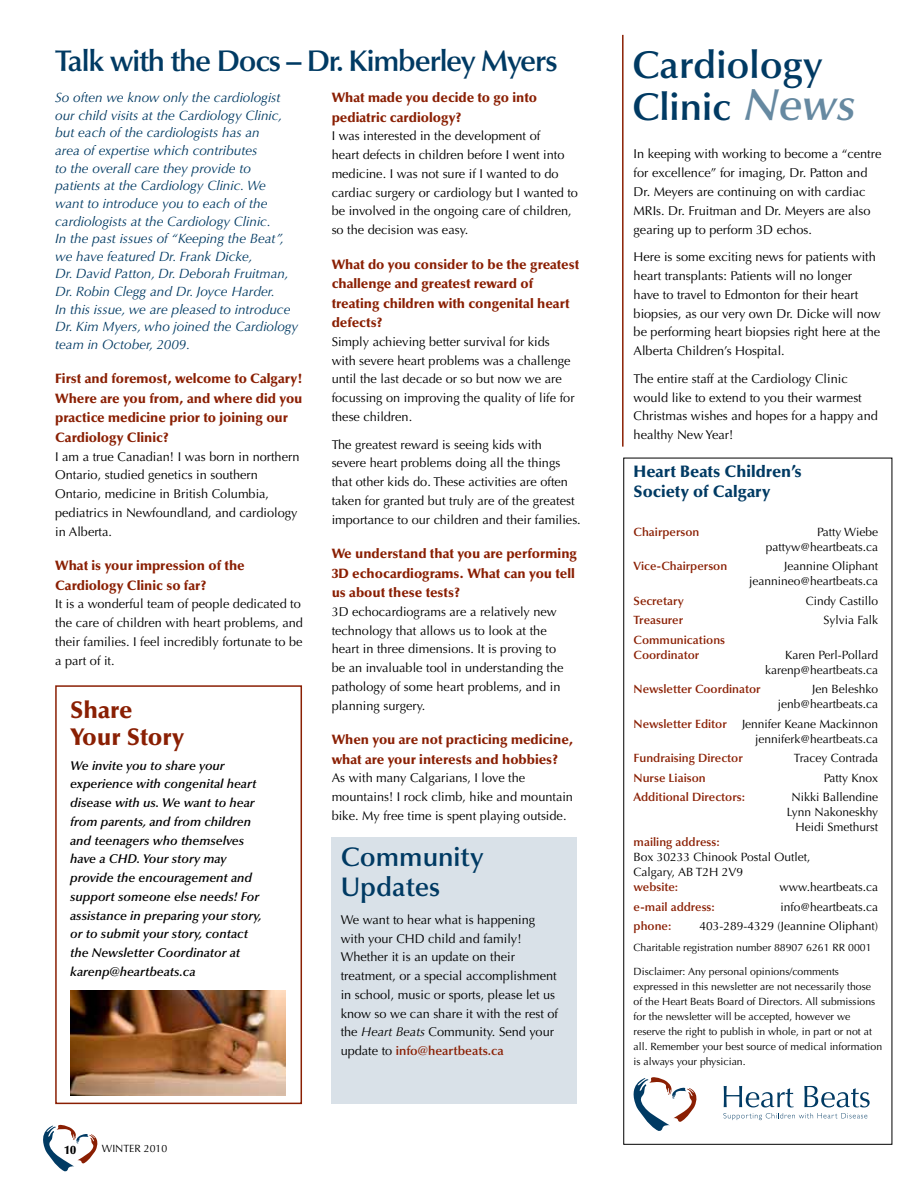
<style>
.page{position:relative;width:918px;height:1188px;background:#fff}
.page>*{position:absolute;margin:0;border:0;box-sizing:border-box;transform-origin:0 0}
.t1{font:600 39px/42px "Optima LT Std";color:#003a63}
.t2{font:600 30px "Optima LT Std";letter-spacing:-.04em;color:#003a63}
.t3{font:600 27px/30px "Optima LT Std";color:#003a63}
.t4{font:900 24px/27px "Optima LT Std";color:#8a1f03}
.t5{font:900 16.5px/19.5px "Optima LT Std";color:#003a63}
.t6{font:italic 13.5px/17.7px "Optima LT Std";color:#003a63}
.t7{font:900 13.5px/19.5px "Optima LT Std";color:#8a1f03}
.t8{font:12.75px/18.8px "Optima LT Std";color:#000}
.t9{font:italic 600 12.75px/18.8px "Optima LT Std";color:#000}
.t10{font:12px/15px "Optima LT Std";color:#000;text-align:right}
.t11{font:600 12px/15px "Optima LT Std";color:#8a1f03}
.t12{font:900 12px "Optima LT Std";color:#000}
.t13{font:10.5px/15px "Optima LT Std";color:#000}
.s1{font-style:italic}
.s2{font-weight:600;color:#8a1f03}
.s3{font-style:italic;font-size:45px;color:#6689a1}
</style>
<div class="page">
<svg style="left:43px;top:1124px;width:55px;height:48px"></svg>
<svg style="left:633px;top:1077px;width:64px;height:54px"></svg>
<svg style="left:724px;top:1086px;width:70px;height:21px"></svg>
<svg style="left:804px;top:1086px;width:66px;height:21px"></svg>
<svg style="left:723px;top:1113px;width:144px;height:7px"></svg>
<div style="left:332px;top:837px;width:245px;height:267px;background:#d9e1e8"></div>
<hr style="left:622px;top:35px;width:2px;height:412px;background:#8a1f03">
<div style="left:55px;top:685px;width:247px;height:419px;border:2px solid #8a1f03"></div>
<img style="left:70px;top:991px;width:215px;height:104px">
<h2 class="t2" style="left:55px;top:44px;width:504px">Talk with the Docs – Dr. Kimberley Myers</h2>
<p class="t6" style="left:55px;top:89px;width:245px">So often we know only the cardiologist our child visits at the Cardiology Clinic, but each of the cardiologists has an<br>area of expertise which contributes<br>to the overall care they provide to patients at the Cardiology Clinic. We<br>want to introduce you to each of the cardiologists at the Cardiology Clinic.<br>In the past issues of “Keeping the Beat”, we have featured Dr. Frank Dicke,<br>Dr. David Patton, Dr. Deborah Fruitman, Dr. Robin Clegg and Dr. Joyce Harder.<br>In this issue, we are pleased to introduce Dr. Kim Myers, who joined the Cardiology team in October, 2009.</p>
<p class="t7" style="left:55px;top:369px;width:250px">First and foremost, welcome to Calgary!<br>Where are you from, and where did you practice medicine prior to joining our Cardiology Clinic?</p>
<p class="t8" style="left:55px;top:447px;width:246px">I am a true Canadian! I was born in northern Ontario, studied genetics in southern Ontario, medicine in British Columbia, pediatrics in Newfoundland, and cardiology in Alberta.</p>
<p class="t7" style="left:55px;top:556px;width:191px">What is your impression of the<br>Cardiology Clinic so far?</p>
<p class="t8" style="left:55px;top:595px;width:249px">It is a wonderful team of people dedicated to the care of children with heart problems, and their families. I feel incredibly fortunate to be a part of it.</p>
<h3 class="t4" style="left:70px;top:697px;width:116px">Share<br>Your Story</h3>
<p class="t9" style="left:70px;top:756px;width:193px">We invite you to share your experience with congenital heart disease with us. We want to hear from parents, and from children and teenagers who themselves have a CHD. Your story may provide the encouragement and support someone else needs! For assistance in preparing your story, or to submit your story, contact the Newsletter Coordinator at karenp@heartbeats.ca</p>
<p class="t7" style="left:332px;top:88px;width:207px">What made you decide to go into pediatric cardiology?</p>
<p class="t8" style="left:332px;top:127px;width:248px">I was interested in the development of<br>heart defects in children before I went into medicine. I was not sure if I wanted to do cardiac surgery or cardiology but I wanted to be involved in the ongoing care of children, so the decision was easy.</p>
<p class="t7" style="left:332px;top:254px;width:249px">What do you consider to be the greatest challenge and greatest reward of treating children with congenital heart defects?</p>
<p class="t8" style="left:332px;top:332px;width:244px">Simply achieving better survival for kids with severe heart problems was a challenge until the last decade or so but now we are focussing on improving the quality of life for these children.</p>
<p class="t8" style="left:332px;top:435px;width:249px">The greatest reward is seeing kids with severe heart problems doing all the things that other kids do. These activities are often taken for granted but truly are of the greatest importance to our children and their families.</p>
<p class="t7" style="left:332px;top:544px;width:247px">We understand that you are performing<br>3D echocardiograms. What can you tell us about these tests?</p>
<p class="t8" style="left:332px;top:602px;width:233px">3D echocardiograms are a relatively new technology that allows us to look at the heart in three dimensions. It is proving to be an invaluable tool in understanding the pathology of some heart problems, and in planning surgery.</p>
<p class="t7" style="left:332px;top:730px;width:243px">When you are not practicing medicine, what are your interests and hobbies?</p>
<p class="t8" style="left:332px;top:769px;width:243px">As with many Calgarians, I love the mountains! I rock climb, hike and mountain bike. My free time is spent playing outside.</p>
<h3 class="t3" style="left:341px;top:842px;width:144px">Community<br>Updates</h3>
<p class="t8" style="left:341px;top:910px;width:219px">We want to hear what is happening with your CHD child and family!<br>Whether it is an update on their treatment, or a special accomplishment in school, music or sports, please let us know so we can share it with the rest of the <span class="s1">Heart Beats</span> Community. Send your update to <span class="s2">info@heartbeats.ca</span></p>
<p class="t12" style="left:64px;top:1143px;width:13px">10</p>
<p class="t13" style="left:102px;top:1141px;width:21px">winter</p>
<p class="t13" style="left:144px;top:1141px;width:25px">2010</p>
<h1 class="t1" style="left:632px;top:44px;width:225px">Cardiology<br>Clinic <span class="s3">News</span></h1>
<p class="t8" style="left:634px;top:145px;width:249px">I n keeping with working to become a “centre for excellence” for imaging, Dr. Patton and Dr. Meyers are continuing on with cardiac MRIs. Dr. Fruitman and Dr. Meyers are also gearing up to perform 3D echos.</p>
<p class="t8" style="left:634px;top:248px;width:249px">Here is some exciting news for patients with heart transplants: Patients will no longer have to travel to Edmonton for their heart biopsies, as our very own Dr. Dicke will now be performing heart biopsies right here at the Alberta Children’s Hospital.</p>
<p class="t8" style="left:634px;top:369px;width:246px">The entire staff at the Cardiology Clinic would like to extend to you their warmest Christmas wishes and hopes for a happy and healthy New Year!</p>
<p class="t5" style="left:634px;top:462px;width:170px">Heart Beats Children’s<br>Society of Calgary</p>
<p class="t11" style="left:634px;top:525px;width:67px">Chairperson</p>
<p class="t10" style="left:766px;top:525px;width:114px">Patty Wiebe pattyw@heartbeats. ca</p>
<p class="t11" style="left:634px;top:559px;width:95px">Vice-Chairperson</p>
<p class="t10" style="left:749px;top:559px;width:130px">Jeannine Oliphant jeannineo@heartbeats.ca</p>
<p class="t11" style="left:634px;top:594px;width:52px">Secretary</p>
<p class="t10" style="left:806px;top:594px;width:74px">Cindy Castillo</p>
<p class="t11" style="left:634px;top:613px;width:51px">Treasurer</p>
<p class="t10" style="left:823px;top:613px;width:56px">Sylvia Falk</p>
<p class="t11" style="left:634px;top:633px;width:93px">Communications<br>Coordinator</p>
<p class="t10" style="left:765px;top:648px;width:114px">Karen Perl-Pollard karenp@heartbeats. ca</p>
<p class="t11" style="left:634px;top:682px;width:129px">Newsletter Coordinator</p>
<p class="t10" style="left:778px;top:682px;width:102px">Jen Beleshko jenb@heartbeats.ca</p>
<p class="t11" style="left:634px;top:717px;width:95px">Newsletter Editor</p>
<p class="t10" style="left:742px;top:717px;width:138px">Jennifer Keane Mackinnon jenniferk@heartbeats.ca</p>
<p class="t11" style="left:634px;top:751px;width:111px">Fundraising Director</p>
<p class="t10" style="left:794px;top:751px;width:86px">Tracey Contrada</p>
<p class="t11" style="left:634px;top:771px;width:74px">Nurse Liaison</p>
<p class="t10" style="left:824px;top:771px;width:56px">Patty Knox</p>
<p class="t11" style="left:634px;top:790px;width:113px">Additional Directors:</p>
<p class="t10" style="left:787px;top:790px;width:93px">Nikki Ballendine<br>Lynn Nakoneskhy<br>Heidi Smethurst</p>
<p class="t11" style="left:634px;top:835px;width:88px">mailing address:</p>
<p class="t10" style="left:634px;top:850px;width:178px;text-align:left">Box 30233 Chinook Postal Outlet,<br>Calgary, AB T2H 2V9</p>
<p class="t11" style="left:634px;top:880px;width:46px">website:</p>
<p class="t10" style="left:780px;top:880px;width:100px">www. heartbeats. ca</p>
<p class="t11" style="left:634px;top:900px;width:83px">e-mail address:</p>
<p class="t10" style="left:780px;top:900px;width:99px">info@heartbeats. ca</p>
<p class="t11" style="left:634px;top:919px;width:39px">phone:</p>
<p class="t10" style="left:699px;top:919px;width:180px">403-289-4329 (Jeannine Oliphant)</p>
<p class="t13" style="left:634px;top:941px;width:239px">Charitable registration number 88907 6261 RR 0001</p>
<p class="t13" style="left:634px;top:965px;width:250px">Disclaimer: Any personal opinions/comments expressed in this newsletter are not necessarily those of the Heart Beats Board of Directors. All submissions for the newsletter will be accepted, however we reserve the right to publish in whole, in part or not at all. Remember your best source of medical information is always your physician.</p>
</div>
